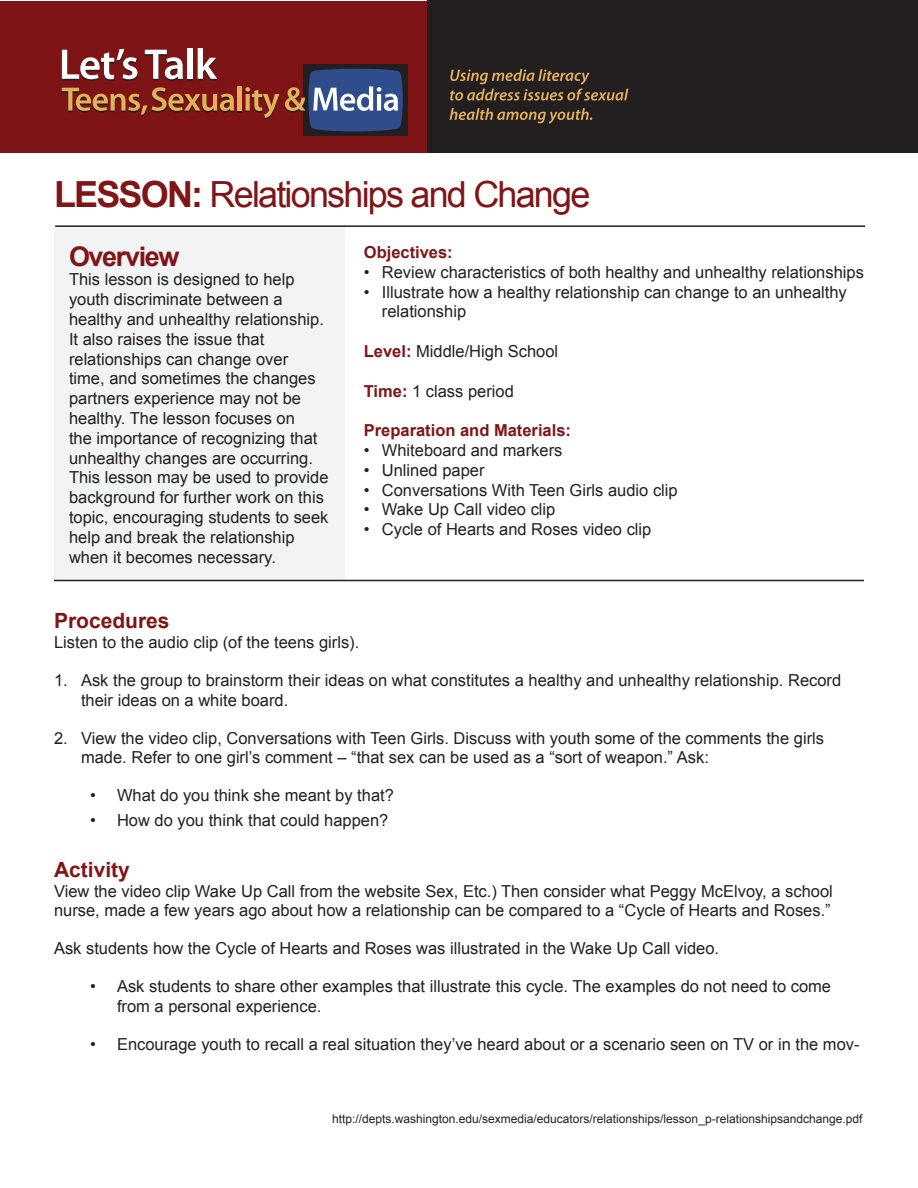
<style>
.page{position:relative;width:918px;height:1188px;background:#fff}
.page>*{position:absolute;margin:0;border:0;box-sizing:border-box;transform-origin:0 0}
.t1{font:36px "Arial";letter-spacing:-.05em;color:#7f1517}
.t2{font:700 27px "Arial";letter-spacing:-.05em;color:#7f1517}
.t3{font:700 21px "Arial";color:#7f1517}
.t4{font:16.5px/19.8px "Arial";color:#231f20}
.t5{font:700 16.5px "Arial";color:#7f1517}
.t6{font:12px "Arial";color:#231f20}
.s1{font-weight:700}
.s2{font-weight:700;color:#7f1517}
</style>
<div class="page">
<div style="left:54px;top:225px;width:291px;height:355px;background:#f2f3f4"></div>
<hr style="left:54px;top:580px;width:810px;height:1px;background:#231f20">
<hr style="left:55px;top:225px;width:810px;height:2px;background:#231f20">
<div style="left:0;top:1px;width:427px;height:152px;background:#7f1416"></div>
<div style="left:427px;top:0;width:490px;height:153px;background:#231f20"></div>
<svg style="left:450px;top:108px;width:142px;height:16px"></svg>
<svg style="left:450px;top:69px;width:178px;height:32px"></svg>
<div style="left:187px;top:50px;width:6px;height:30px;background:#231f20"></div>
<svg style="left:62px;top:49px;width:75px;height:32px"></svg>
<svg style="left:145px;top:50px;width:38px;height:31px"></svg>
<div style="left:187px;top:48px;width:6px;height:31px;background:#fff"></div>
<svg style="left:198px;top:48px;width:19px;height:32px"></svg>
<div style="left:304px;top:65px;width:104px;height:71px;background:#231f20"></div>
<hr style="left:238px;top:88px;width:4px;height:24px;background:#231f20">
<svg style="left:62px;top:87px;width:172px;height:29px"></svg>
<hr style="left:238px;top:86px;width:4px;height:25px;background:#e4b15a">
<svg style="left:245px;top:87px;width:34px;height:33px"></svg>
<svg style="left:285px;top:67px;width:118px;height:66px"></svg>
<p class="t1" style="left:54px;top:171px;width:538px"><span class="s1">LESSON:</span> Relationships and Change</p>
<p class="t2" style="left:69px;top:238px;width:112px">Overview</p>
<p class="t4" style="left:69px;top:270px;width:261px">This lesson is designed to help youth discriminate between a healthy and unhealthy relationship.<br>It also raises the issue that relationships can change over<br>time, and sometimes the changes partners experience may not be healthy. The lesson focuses on<br>the importance of recognizing that unhealthy changes are occurring.<br>This lesson may be used to provide background for further work on this topic, encouraging students to seek help and break the relationship when it becomes necessary.</p>
<p class="t5" style="left:364px;top:241px;width:90px">Objectives:</p>
<p class="t4" style="left:364px;top:262px;width:502px">• Review characteristics of both healthy and unhealthy relationships</p>
<p class="t4" style="left:382px;top:282px;width:467px;text-indent:-18px">• Illustrate how a healthy relationship can change to an unhealthy relationship</p>
<p class="t4" style="left:364px;top:341px;width:196px"><span class="s2">Level:</span> Middle/High School</p>
<p class="t4" style="left:364px;top:381px;width:152px"><span class="s2">Time:</span> 1 class period</p>
<p class="t5" style="left:364px;top:419px;width:209px">Preparation and Materials:</p>
<p class="t4" style="left:364px;top:440px;width:200px">• Whiteboard and markers</p>
<p class="t4" style="left:364px;top:460px;width:122px">• Unlined paper</p>
<p class="t4" style="left:364px;top:480px;width:315px">• Conversations With Teen Girls audio clip</p>
<p class="t4" style="left:364px;top:500px;width:193px">• Wake Up Call video clip</p>
<p class="t4" style="left:364px;top:520px;width:289px">• Cycle of Hearts and Roses video clip</p>
<p class="t3" style="left:54px;top:607px;width:117px">Procedures</p>
<p class="t4" style="left:54px;top:633px;width:307px">Listen to the audio clip (of the teens girls).</p>
<p class="t4" style="left:81px;top:671px;width:762px;text-indent:-27px">1. Ask the group to brainstorm their ideas on what constitutes a healthy and unhealthy relationship. Record their ideas on a white board.</p>
<p class="t4" style="left:81px;top:728px;width:745px;text-indent:-27px">2. View the video clip, Conversations with Teen Girls. Discuss with youth some of the comments the girls made. Refer to one girl’s comment – “that sex can be used as a “sort of weapon.” Ask:</p>
<p class="t4" style="left:90px;top:786px;width:305px">• What do you think she meant by that?</p>
<p class="t4" style="left:90px;top:811px;width:300px">• How do you think that could happen?</p>
<p class="t3" style="left:54px;top:856px;width:77px">Activity</p>
<p class="t4" style="left:54px;top:881px;width:780px">View the video clip Wake Up Call from the website Sex, Etc.) Then consider what Peggy McElvoy, a school nurse, made a few years ago about how a relationship can be compared to a “Cycle of Hearts and Roses.”</p>
<p class="t4" style="left:54px;top:939px;width:667px">Ask students how the Cycle of Hearts and Roses was illustrated in the Wake Up Call video.</p>
<p class="t4" style="left:117px;top:977px;width:716px;text-indent:-27px">• Ask students to share other examples that illustrate this cycle. The examples do not need to come from a personal experience.</p>
<p class="t4" style="left:90px;top:1034px;width:771px">• Encourage youth to recall a real situation they’ve heard about or a scenario seen on TV or in the mov-</p>
<p class="t6" style="left:332px;top:1111px;width:532px">http://depts.washington.edu/sexmedia/educators/relationships/lesson_p-relationshipsandchange.pdf</p>
</div>
